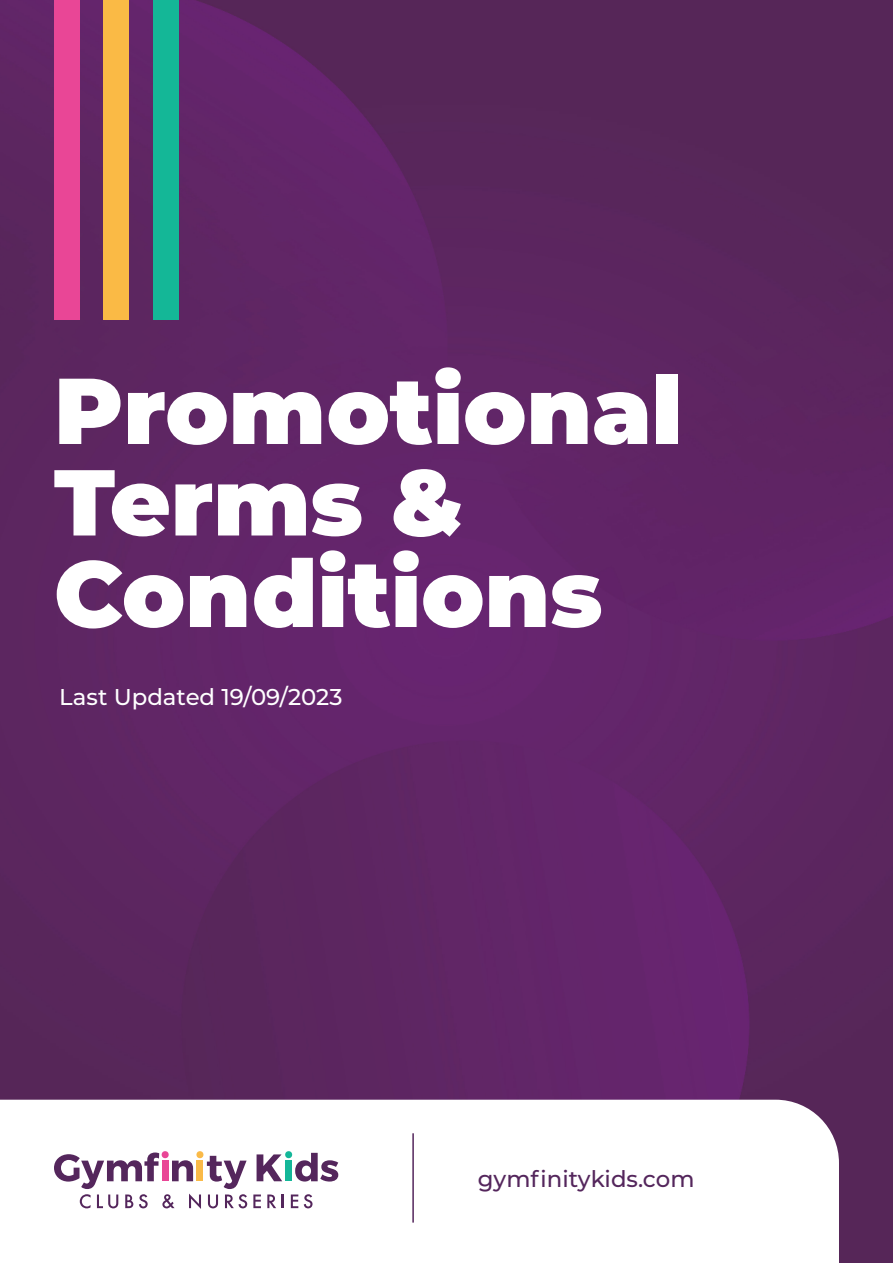
<style>
.page{position:relative;width:893px;height:1263px;background:#fff}
.page>*{position:absolute;margin:0;border:0;box-sizing:border-box;transform-origin:0 0}
.t1{font:900 93.3px/91.5px "Montserrat";color:#fff}
.t2{font:500 22.8px "Montserrat";color:#fff}
.t3{font:500 22.8px "Montserrat";color:#54265c}
</style>
<div class="page">
<img style="left:0;top:0;width:893px;height:1263px">
<div style="left:54px;top:0;width:26px;height:320px;background:#e94696"></div>
<div style="left:104px;top:0;width:25px;height:320px;background:#faba45"></div>
<div style="left:153px;top:0;width:26px;height:320px;background:#14b797"></div>
<svg style="left:0;top:1100px;width:839px;height:163px"></svg>
<svg style="left:253px;top:1194px;width:8px;height:14px"></svg>
<svg style="left:267px;top:1194px;width:9px;height:14px"></svg>
<svg style="left:282px;top:1194px;width:2px;height:14px"></svg>
<svg style="left:291px;top:1194px;width:7px;height:14px"></svg>
<svg style="left:304px;top:1194px;width:8px;height:14px"></svg>
<svg style="left:54px;top:1152px;width:147px;height:57px"></svg>
<div style="left:197px;top:1160px;width:6px;height:21px;background:#faba48"></div>
<svg style="left:207px;top:1156px;width:40px;height:52px"></svg>
<svg style="left:257px;top:1154px;width:25px;height:27px"></svg>
<div style="left:285px;top:1160px;width:7px;height:21px;background:#14b799"></div>
<svg style="left:295px;top:1153px;width:43px;height:28px"></svg>
<div style="left:162px;top:1151px;width:7px;height:7px;background:#e94696;border-radius:50%"></div>
<div style="left:196px;top:1151px;width:7px;height:7px;background:#faba48;border-radius:50%"></div>
<div style="left:285px;top:1151px;width:7px;height:7px;background:#14b799;border-radius:50%"></div>
<div style="left:162px;top:1160px;width:6px;height:21px;background:#e94696"></div>
<hr style="left:412px;top:1133px;width:2px;height:89px;background:#54265c">
<p class="t1" style="left:54px;top:366px;width:630px">Promotional<br>Terms &amp;<br>Conditions</p>
<p class="t2" style="left:59px;top:685px;width:285px">Last Updated 19/09/2023</p>
<p class="t3" style="left:478px;top:1168px;width:218px">gymfinitykids.com</p>
</div>
